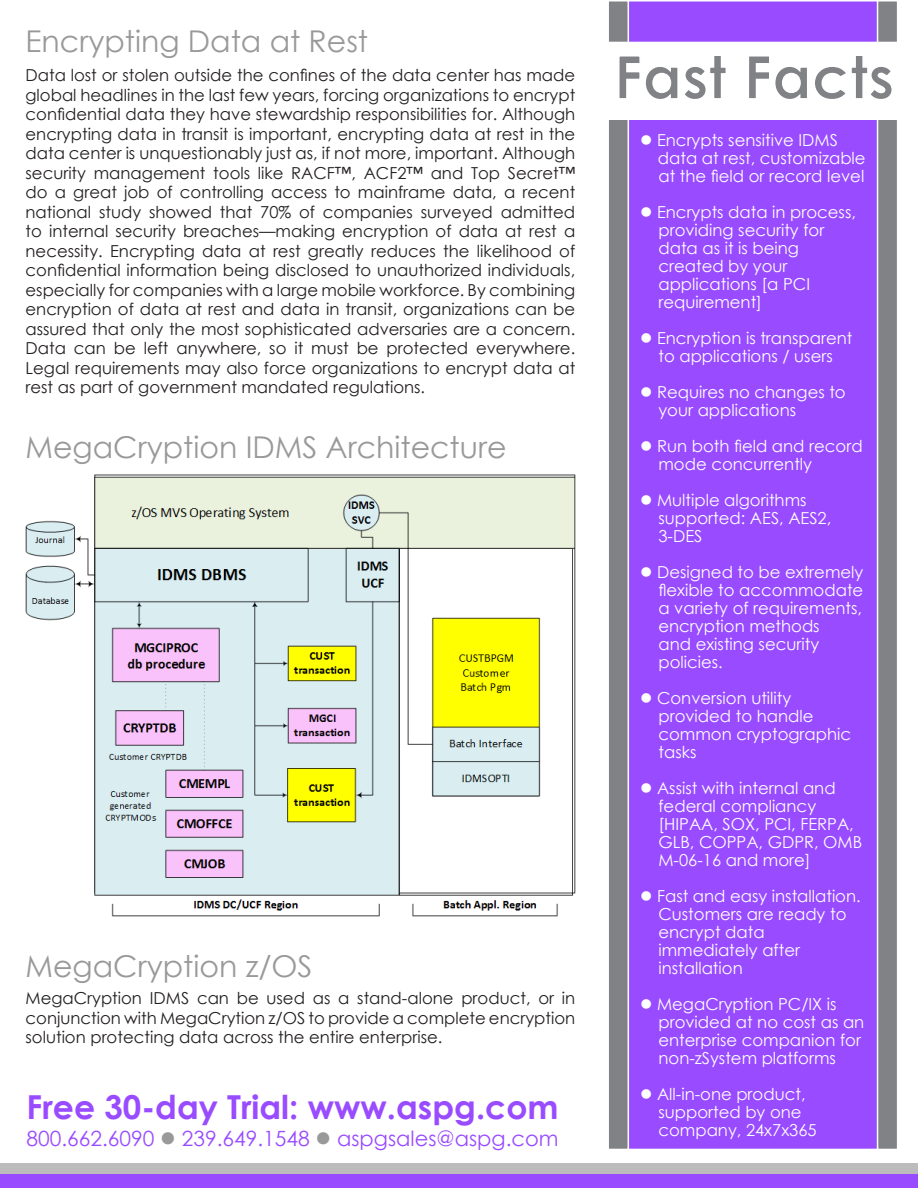
<style>
.page{position:relative;width:918px;height:1188px;background:#fff}
.page>*{position:absolute;margin:0;border:0;box-sizing:border-box;transform-origin:0 0}
.t1{font:700 60px "Century Gothic";color:#818286}
.t2{font:700 33px "Century Gothic";color:#994bff}
.t3{font:30px "Century Gothic";color:#999}
.t4{font:21px "Century Gothic";color:#994bff}
.t5{font:16.5px/19.5px "Century Gothic";color:#231f20;text-align:justify}
.t6{font:16.5px "Century Gothic";color:#fff}
.s1{color:#999}
</style>
<div class="page">
<div style="left:0;top:1174px;width:918px;height:14px;background:#994bff"></div>
<div style="left:0;top:1163px;width:918px;height:11px;background:#bcbcbc"></div>
<div style="left:608px;top:1px;width:290px;height:1148px;background:#994bff"></div>
<div style="left:878px;top:1px;width:20px;height:1148px;background:#818286"></div>
<div style="left:877px;top:0;width:21px;height:1150px;border:2px solid #fff"></div>
<div style="left:608px;top:1px;width:20px;height:1148px;background:#818286"></div>
<div style="left:607px;top:0;width:22px;height:1150px;border:2px solid #fff"></div>
<div style="left:607px;top:42px;width:291px;height:78px;background:#fff"></div>
<img style="left:26px;top:475px;width:549px;height:442px">
<p class="t3" style="left:26px;top:21px;width:344px">Encrypting Data at Rest</p>
<p class="t5" style="left:26px;top:65px;width:551px">Data lost or stolen outside the confines of the data center has made global headlines in the last few years, forcing organizations to encrypt confidential data they have stewardship responsibilities for. Although encrypting data in transit is important, encrypting data at rest in the data center is unquestionably just as, if not more, important. Although security management tools like RACF™, ACF2™ and Top Secret™ do a great job of controlling access to mainframe data, a recent national study showed that 70% of companies surveyed admitted to internal security breaches—making encryption of data at rest a necessity. Encrypting data at rest greatly reduces the likelihood of confidential information being disclosed to unauthorized individuals, especially for companies with a large mobile workforce. By combining encryption of data at rest and data in transit, organizations can be assured that only the most sophisticated adversaries are a concern.<br>Data can be left anywhere, so it must be protected everywhere.<br>Legal requirements may also force organizations to encrypt data at rest as part of government mandated regulations.</p>
<p class="t3" style="left:26px;top:426px;width:483px">MegaCryption IDMS Architecture</p>
<p class="t3" style="left:26px;top:945px;width:289px">MegaCryption z/OS</p>
<p class="t5" style="left:26px;top:989px;width:551px">MegaCryption IDMS can be used as a stand-alone product, or in conjunction with MegaCrytion z/OS to provide a complete encryption solution protecting data across the entire enterprise.</p>
<p class="t2" style="left:27px;top:1082px;width:533px">Free 30-day Trial: www.aspg.com</p>
<p class="t4" style="left:26px;top:1123px;width:534px">800.662.6090 <span class="s1">●</span> 239.649.1548 <span class="s1">●</span> aspgsales@aspg.com</p>
<p class="t1" style="left:614px;top:32px;width:282px">Fast Facts</p>
<p class="t6" style="left:640px;top:128px;width:199px">● Encrypts sensitive IDMS</p>
<p class="t6" style="left:658px;top:146px;width:209px">data at rest, customizable</p>
<p class="t6" style="left:658px;top:164px;width:207px">at the field or record level</p>
<p class="t6" style="left:640px;top:200px;width:217px">● Encrypts data in process,</p>
<p class="t6" style="left:658px;top:218px;width:167px">providing security for</p>
<p class="t6" style="left:658px;top:236px;width:142px">data as it is being</p>
<p class="t6" style="left:658px;top:254px;width:131px">created by your</p>
<p class="t6" style="left:658px;top:272px;width:153px">applications [a PCI</p>
<p class="t6" style="left:658px;top:290px;width:105px">requirement]</p>
<p class="t6" style="left:640px;top:326px;width:214px">● Encryption is transparent</p>
<p class="t6" style="left:658px;top:344px;width:176px">to applications / users</p>
<p class="t6" style="left:640px;top:380px;width:207px">● Requires no changes to</p>
<p class="t6" style="left:658px;top:398px;width:139px">your applications</p>
<p class="t6" style="left:640px;top:434px;width:224px">● Run both field and record</p>
<p class="t6" style="left:658px;top:452px;width:155px">mode concurrently</p>
<p class="t6" style="left:640px;top:488px;width:168px">● Multiple algorithms</p>
<p class="t6" style="left:658px;top:506px;width:174px">supported: AES, AES2,</p>
<p class="t6" style="left:658px;top:524px;width:45px">3-DES</p>
<p class="t6" style="left:640px;top:560px;width:225px">● Designed to be extremely</p>
<p class="t6" style="left:658px;top:578px;width:206px">flexible to accommodate</p>
<p class="t6" style="left:658px;top:596px;width:205px">a variety of requirements,</p>
<p class="t6" style="left:658px;top:614px;width:163px">encryption methods</p>
<p class="t6" style="left:658px;top:632px;width:162px">and existing security</p>
<p class="t6" style="left:658px;top:650px;width:66px">policies.</p>
<p class="t6" style="left:640px;top:686px;width:153px">● Conversion utility</p>
<p class="t6" style="left:658px;top:704px;width:157px">provided to handle</p>
<p class="t6" style="left:658px;top:722px;width:194px">common cryptographic</p>
<p class="t6" style="left:658px;top:740px;width:39px">tasks</p>
<p class="t6" style="left:640px;top:776px;width:197px">● Assist with internal and</p>
<p class="t6" style="left:658px;top:794px;width:159px">federal compliancy</p>
<p class="t6" style="left:658px;top:812px;width:197px">[HIPAA, SOX, PCI, FERPA,</p>
<p class="t6" style="left:658px;top:830px;width:205px">GLB, COPPA, GDPR, OMB</p>
<p class="t6" style="left:658px;top:848px;width:154px">M-06-16 and more]</p>
<p class="t6" style="left:640px;top:884px;width:222px">● Fast and easy installation.</p>
<p class="t6" style="left:658px;top:902px;width:190px">Customers are ready to</p>
<p class="t6" style="left:658px;top:920px;width:108px">encrypt data</p>
<p class="t6" style="left:658px;top:938px;width:143px">immediately after</p>
<p class="t6" style="left:658px;top:956px;width:86px">installation</p>
<p class="t6" style="left:640px;top:992px;width:198px">● MegaCryption PC/IX is</p>
<p class="t6" style="left:658px;top:1010px;width:207px">provided at no cost as an</p>
<p class="t6" style="left:658px;top:1028px;width:204px">enterprise companion for</p>
<p class="t6" style="left:658px;top:1046px;width:179px">non-zSystem platforms</p>
<p class="t6" style="left:640px;top:1082px;width:167px">● All-in-one product,</p>
<p class="t6" style="left:658px;top:1100px;width:145px">supported by one</p>
<p class="t6" style="left:658px;top:1118px;width:160px">company, 24x7x365</p>
</div>
